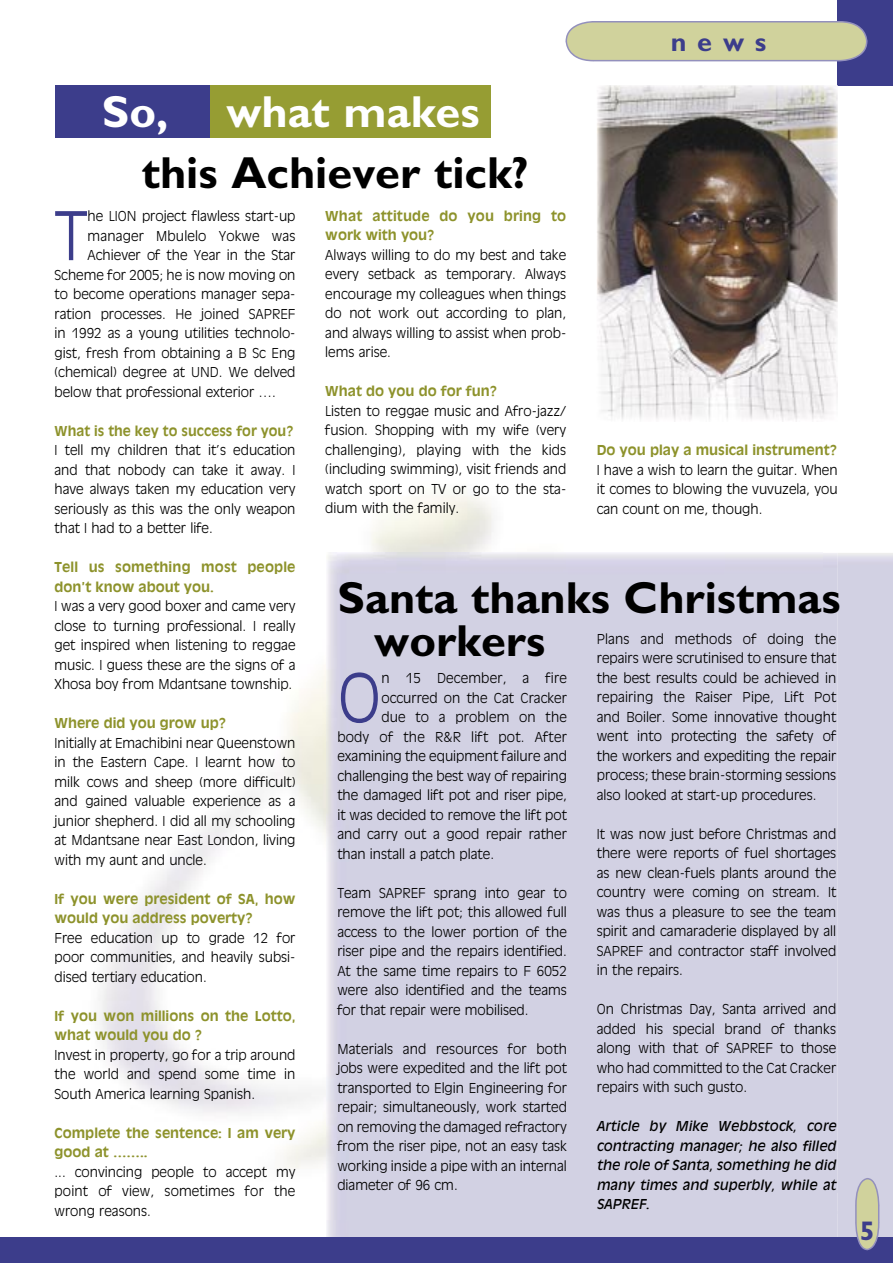
<style>
.page{position:relative;width:893px;height:1263px;background:#fff}
.page>*{position:absolute;margin:0;border:0;box-sizing:border-box;transform-origin:0 0}
.t1{font:300 66px "Antiquary 45";color:#3c3d8b}
.t2{font:700 45px "Guild 75";color:#000}
.t3{font:700 45px "Guild 75";color:#fff}
.t4{font:700 27px "Guild 75";color:#3c3d8b}
.t5{font:300 13.5px/19.5px "Antiquary 45";color:#000;text-align:justify}
.t6{font:13.5px/19.5px "Antiquary 65 Med";color:#8d922b}
.t7{font:13.5px/19.5px "Antiquary 56 Rom Ital";color:#000;text-align:justify}
</style>
<div class="page">
<img style="left:838px;top:1213px;width:55px;height:25px">
<img style="left:326px;top:1192px;width:512px;height:46px">
<img style="left:823px;top:553px;width:15px;height:639px">
<div style="left:326px;top:553px;width:497px;height:666px;background:#d2d1e3"></div>
<div style="left:838px;top:0;width:55px;height:85px;background:#3c3d8b"></div>
<svg style="left:565px;top:21px;width:302px;height:40px;background:#cacba0"></svg>
<div style="left:0;top:1238px;width:893px;height:25px;background:#3c3d8b"></div>
<svg style="left:855px;top:1178px;width:24px;height:72px;background:#bebfa5"></svg>
<div style="left:55px;top:85px;width:160px;height:53px;background:#3c3d8b"></div>
<div style="left:210px;top:85px;width:280px;height:53px;background:#969d33"></div>
<img style="left:597px;top:85px;width:241px;height:292px">
<img style="left:601px;top:377px;width:237px;height:44px">
<h2 class="t3" style="left:102px;top:85px;width:68px">So,</h2>
<h2 class="t3" style="left:226px;top:85px;width:255px">what makes</h2>
<h2 class="t2" style="left:142px;top:146px;width:388px">this Achiever tick?</h2>
<h3 class="t4" style="left:671px;top:25px;width:97px">news</h3>
<h1 class="t1" style="left:55px;top:197px;width:35px">T</h1>
<p class="t5" style="left:88px;top:206px;width:209px">he LION project flawless start-up</p>
<p class="t5" style="left:88px;top:225px;width:209px">manager Mbulelo Yokwe was</p>
<p class="t5" style="left:88px;top:245px;width:209px">Achiever of the Year in the Star</p>
<p class="t5" style="left:55px;top:264px;width:242px">Scheme for 2005; he is now moving on</p>
<p class="t5" style="left:55px;top:284px;width:242px">to become operations manager sepa-</p>
<p class="t5" style="left:55px;top:303px;width:242px">ration processes. He joined SAPREF</p>
<p class="t5" style="left:55px;top:323px;width:242px">in 1992 as a young utilities technolo-</p>
<p class="t5" style="left:55px;top:342px;width:242px">gist, fresh from obtaining a B Sc Eng</p>
<p class="t5" style="left:55px;top:362px;width:242px">(chemical) degree at UND. We delved</p>
<p class="t5" style="left:55px;top:381px;width:223px">below that professional exterior ….</p>
<p class="t6" style="left:55px;top:420px;width:241px">What is the key to success for you?</p>
<p class="t5" style="left:55px;top:440px;width:242px">I tell my children that it’s education and that nobody can take it away. I have always taken my education very seriously as this was the only weapon that I had to a better life.</p>
<p class="t6" style="left:55px;top:557px;width:242px">Tell us something most people don’t know about you.</p>
<p class="t5" style="left:55px;top:596px;width:242px">I was a very good boxer and came very close to turning professional. I really get inspired when listening to reggae music. I guess these are the signs of a Xhosa boy from Mdantsane township.</p>
<p class="t6" style="left:55px;top:713px;width:173px">Where did you grow up?</p>
<p class="t5" style="left:55px;top:732px;width:242px">Initially at Emachibini near Queenstown in the Eastern Cape. I learnt how to milk cows and sheep (more difficult) and gained valuable experience as a junior shepherd. I did all my schooling at Mdantsane near East London, living with my aunt and uncle.</p>
<p class="t6" style="left:55px;top:888px;width:242px">If you were president of SA, how would you address poverty?</p>
<p class="t5" style="left:55px;top:927px;width:242px">Free education up to grade 12 for poor communities, and heavily subsi&shy;dised tertiary education.</p>
<p class="t6" style="left:55px;top:1005px;width:242px">If you won millions on the Lotto, what would you do ?</p>
<p class="t5" style="left:55px;top:1044px;width:242px">Invest in property, go for a trip around the world and spend some time in South America learning Spanish.</p>
<p class="t6" style="left:55px;top:1122px;width:242px">Complete the sentence: I am very good at ……..</p>
<p class="t5" style="left:55px;top:1161px;width:242px">... convincing people to accept my point of view, sometimes for the wrong reasons.</p>
<p class="t6" style="left:325px;top:205px;width:242px">What attitude do you bring to work with you?</p>
<p class="t5" style="left:325px;top:245px;width:242px">Always willing to do my best and take every setback as temporary. Always encourage my colleagues when things do not work out according to plan, and always willing to assist when prob&shy;lems arise.</p>
<p class="t6" style="left:325px;top:381px;width:174px">What do you do for fun?</p>
<p class="t5" style="left:325px;top:401px;width:242px">Listen to reggae music and Afro-jazz/ fusion. Shopping with my wife (very challenging), playing with the kids (including swimming), visit friends and watch sport on TV or go to the sta&shy;dium with the family.</p>
<p class="t6" style="left:597px;top:440px;width:242px">Do you play a musical instrument?</p>
<p class="t5" style="left:597px;top:460px;width:242px">I have a wish to learn the guitar. When it comes to blowing the vuvuzela, you can count on me, though.</p>
<h2 class="t2" style="left:338px;top:571px;width:504px">Santa thanks Christmas</h2>
<h2 class="t2" style="left:374px;top:614px;width:173px">workers</h2>
<h1 class="t1" style="left:337px;top:659px;width:46px">O</h1>
<p class="t5" style="left:381px;top:668px;width:187px">n 15 December, a fire</p>
<p class="t5" style="left:381px;top:688px;width:187px">occurred on the Cat Cracker</p>
<p class="t5" style="left:381px;top:707px;width:187px">due to a problem on the</p>
<p class="t5" style="left:337px;top:727px;width:231px">body of the R&amp;R lift pot. After</p>
<p class="t5" style="left:337px;top:746px;width:231px">examining the equipment failure and</p>
<p class="t5" style="left:337px;top:766px;width:231px">challenging the best way of repairing</p>
<p class="t5" style="left:337px;top:785px;width:231px">the damaged lift pot and riser pipe,</p>
<p class="t5" style="left:337px;top:805px;width:231px">it was decided to remove the lift pot</p>
<p class="t5" style="left:337px;top:824px;width:231px">and carry out a good repair rather</p>
<p class="t5" style="left:337px;top:844px;width:158px">than install a patch plate.</p>
<p class="t5" style="left:337px;top:883px;width:231px">Team SAPREF sprang into gear to remove the lift pot; this allowed full access to the lower portion of the riser pipe and the repairs identified.<br>At the same time repairs to F 6052 were also identified and the teams for that repair were mobilised.</p>
<p class="t5" style="left:337px;top:1039px;width:231px">Materials and resources for both jobs were expedited and the lift pot transported to Elgin Engineering for repair; simultaneously, work started on removing the damaged refractory from the riser pipe, not an easy task working inside a pipe with an internal diameter of 96 cm.</p>
<p class="t5" style="left:597px;top:628px;width:241px">Plans and methods of doing the repairs were scrutinised to ensure that the best results could be achieved in repairing the Raiser Pipe, Lift Pot and Boiler. Some innovative thought went into protecting the safety of the workers and expediting the repair process; these brain-storming sessions also looked at start-up procedures.</p>
<p class="t5" style="left:597px;top:823px;width:241px">It was now just before Christmas and there were reports of fuel shortages as new clean-fuels plants around the country were coming on stream. It was thus a pleasure to see the team spirit and camaraderie displayed by all SAPREF and contractor staff involved in the repairs.</p>
<p class="t5" style="left:597px;top:999px;width:241px">On Christmas Day, Santa arrived and added his special brand of thanks along with that of SAPREF to those who had committed to the Cat Cracker repairs with such gusto.</p>
<p class="t7" style="left:597px;top:1116px;width:241px">Article by Mike Webbstock, core contracting manager; he also filled the role of Santa, something he did many times and superbly, while at SAPREF.</p>
<h3 class="t4" style="left:860px;top:1215px;width:16px">5</h3>
</div>
